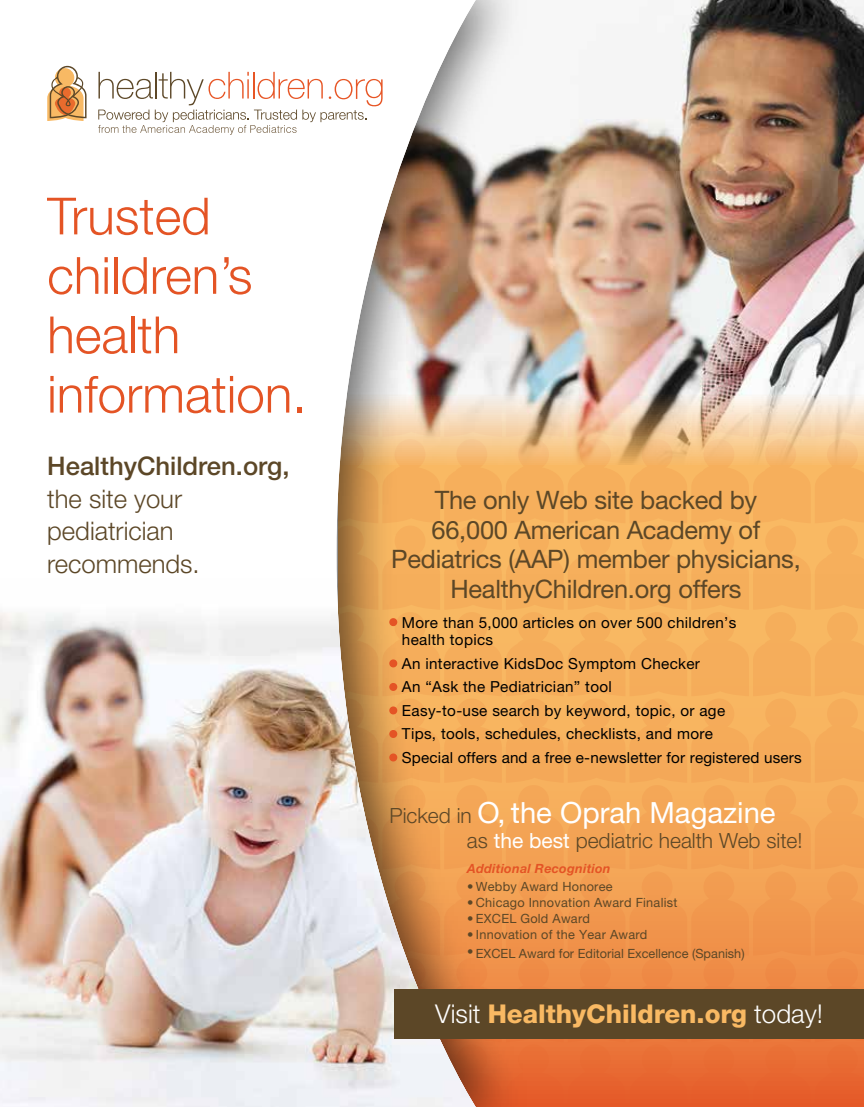
<style>
.page{position:relative;width:864px;height:1107px;background:#fff}
.page>*{position:absolute;margin:0;border:0;box-sizing:border-box;transform-origin:0 0}
.t1{font:300 51.3px/59.4px "Helvetica Neue LT Pro";color:#e45425}
.t2{font:29.25px "Helvetica Neue LT Pro";color:#fff}
.t3{font:800 25.95px "Helvetica Neue LT Pro";color:#f9b963}
.t4{font:300 25.65px/32.4px "Helvetica Neue LT Pro";color:#5c4727}
.t5{font:500 25.65px "Helvetica Neue LT Pro";color:#5c4727}
.t6{font:25.35px/29.8px "Helvetica Neue LT Pro";letter-spacing:-.01em;color:#5c4727;text-align:center}
.t7{font:300 21px "Helvetica Neue LT Pro";color:#5c4727}
.t8{font:15.3px/17.9px "Helvetica Neue LT Pro";letter-spacing:.02em;color:#000}
.t9{font:12.75px "Helvetica Neue LT Pro";letter-spacing:.02em;color:#5c4727}
.t10{font:12.75px "Helvetica Neue LT Pro";color:#5c4727}
.t11{font:italic 700 12.75px "Helvetica Neue LT Pro";letter-spacing:.02em;color:#e45425}
.s1{color:#e45425}
.s2{font-weight:300;font-size:21px;color:#5c4727}
.s3{font-weight:400;color:#fff}
.s4{font-weight:300;color:#fff}
</style>
<div class="page">
<img style="left:0;top:612px;width:98px;height:495px">
<svg style="left:47px;top:66px;width:40px;height:55px"></svg>
<img style="left:98px;top:7px;width:766px;height:1100px">
<div style="left:389px;top:618px;width:8px;height:8px;border:3px solid #e45425;border-radius:50%"></div>
<div style="left:389px;top:659px;width:8px;height:8px;border:3px solid #e45425;border-radius:50%"></div>
<div style="left:389px;top:683px;width:8px;height:8px;border:3px solid #e45425;border-radius:50%"></div>
<div style="left:389px;top:706px;width:8px;height:8px;border:3px solid #e45425;border-radius:50%"></div>
<div style="left:389px;top:730px;width:8px;height:8px;border:3px solid #e45425;border-radius:50%"></div>
<div style="left:389px;top:754px;width:8px;height:7px;border:3px solid #e45425;border-radius:50%"></div>
<div style="left:394px;top:989px;width:470px;height:49px;background:#5c4727"></div>
<h1 class="t1" style="left:47px;top:185px;width:261px">Trusted children’s health information.</h1>
<h3 class="t5" style="left:47px;top:451px;width:244px">HealthyChildren.org,</h3>
<h3 class="t4" style="left:47px;top:482px;width:154px">the site your pediatrician recommends.</h3>
<h3 class="t6" style="left:391px;top:484px;width:411px">The only Web site backed by<br>66,000 American Academy of<br>Pediatrics (AAP) member physicians,<br>HealthyChildren.org offers</h3>
<p class="t8" style="left:402px;top:613px;width:336px;text-indent:-12px"><span class="s1">•</span> More than 5,000 articles on over 500 children’s health topics</p>
<p class="t8" style="left:389px;top:654px;width:312px"><span class="s1">•</span> An interactive KidsDoc Symptom Checker</p>
<p class="t8" style="left:389px;top:678px;width:224px"><span class="s1">•</span> An “Ask the Pediatrician” tool</p>
<p class="t8" style="left:389px;top:701px;width:337px"><span class="s1">•</span> Easy-to-use search by keyword, topic, or age</p>
<p class="t8" style="left:389px;top:725px;width:325px"><span class="s1">•</span> Tips, tools, schedules, checklists, and more</p>
<p class="t8" style="left:389px;top:748px;width:414px"><span class="s1">•</span> Special offers and a free e-newsletter for registered users</p>
<h2 class="t2" style="left:389px;top:796px;width:388px"><span class="s2">Picked in</span> O, the Oprah Magazine</h2>
<h3 class="t7" style="left:467px;top:828px;width:337px">as <span class="s3">the best</span> pediatric health Web site!</h3>
<p class="t11" style="left:467px;top:860px;width:145px">Additional Recognition</p>
<p class="t9" style="left:467px;top:879px;width:147px">• Webby Award Honoree</p>
<p class="t9" style="left:467px;top:895px;width:212px">• Chicago Innovation Award Finalist</p>
<p class="t9" style="left:467px;top:911px;width:124px">• EXCEL Gold Award</p>
<p class="t9" style="left:467px;top:927px;width:182px">• Innovation of the Year Award</p>
<p class="t10" style="left:467px;top:946px;width:279px">• EXCEL Award for Editorial Excellence (Spanish)</p>
<h3 class="t3" style="left:435px;top:998px;width:389px"><span class="s4">Visit</span> HealthyChildren.org <span class="s4">today!</span></h3>
</div>
